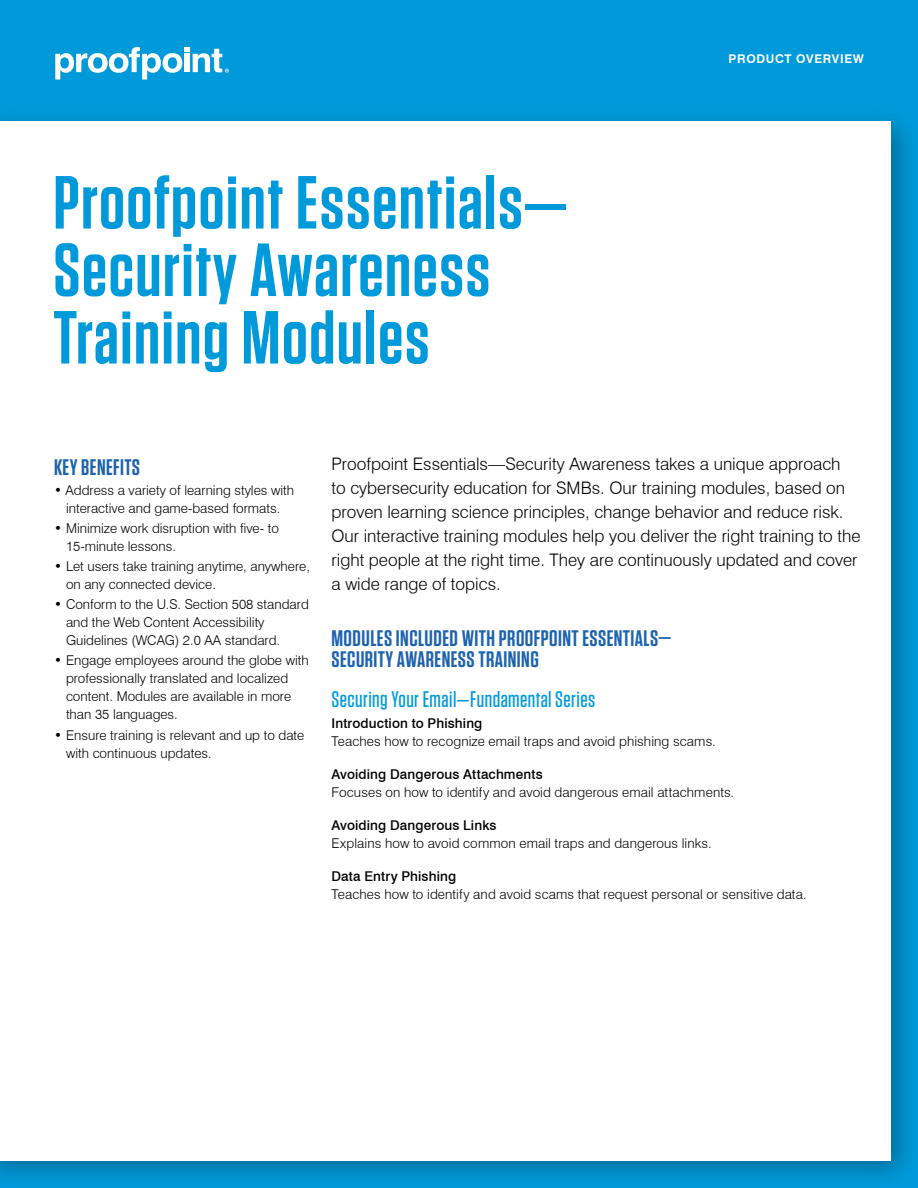
<style>
.page{position:relative;width:918px;height:1188px;background:#009ada}
.page>*{position:absolute;margin:0;border:0;box-sizing:border-box;transform-origin:0 0}
.t1{font:600 75px/67.5px "Tungsten";letter-spacing:.02em;color:#009ada}
.t2{font:600 22.5px/21px "Tungsten";letter-spacing:.02em;color:#1e63af}
.t3{font:500 22.5px "Tungsten";letter-spacing:.02em;color:#009ada}
.t4{font:300 17.25px/24px "Swiss 721 BT";color:#000}
.t5{font:300 13.5px/18px "Swiss 721 BT";color:#000}
.t6{font:500 13.5px "Swiss 721 BT";letter-spacing:.01em;color:#000}
.t7{font:700 12px "Swiss 721 BT";letter-spacing:.05em;color:#fff}
</style>
<div class="page">
<div style="left:0;top:105px;width:918px;height:1083px;background:#000;opacity:.3"></div>
<div style="left:0;top:122px;width:891px;height:1039px;background:#fff"></div>
<svg style="left:55px;top:47px;width:174px;height:33px"></svg>
<h1 class="t1" style="left:53px;top:170px;width:515px">Proofpoint Essentials—<br>Security Awareness<br>Training Modules</h1>
<p class="t7" style="left:729px;top:51px;width:137px">PRODUCT OVERVIEW</p>
<h2 class="t2" style="left:54px;top:457px;width:88px">KEY BENEFITS</h2>
<p class="t5" style="left:54px;top:481px;width:242px;text-align:center">• Address a variety of learning styles with interactive and game-based formats.</p>
<p class="t5" style="left:66px;top:519px;width:215px;text-indent:-12px">• Minimize work disruption with five- to<br>15-minute lessons.</p>
<p class="t5" style="left:66px;top:557px;width:245px;text-indent:-12px">• Let users take training anytime, anywhere, on any connected device.</p>
<p class="t5" style="left:66px;top:595px;width:244px;text-indent:-12px">• Conform to the U.S. Section 508 standard and the Web Content Accessibility<br>Guidelines (WCAG) 2.0 AA standard.</p>
<p class="t5" style="left:66px;top:652px;width:244px;text-indent:-12px">• Engage employees around the globe with professionally translated and localized content. Modules are available in more than 35 languages.</p>
<p class="t5" style="left:66px;top:726px;width:240px;text-indent:-12px">• Ensure training is relevant and up to date with continuous updates.</p>
<p class="t4" style="left:332px;top:451px;width:531px">Proofpoint Essentials—Security Awareness takes a unique approach<br>to cybersecurity education for SMBs. Our training modules, based on proven learning science principles, change behavior and reduce risk.<br>Our interactive training modules help you deliver the right training to the right people at the right time. They are continuously updated and cover a wide range of topics.</p>
<h2 class="t2" style="left:332px;top:629px;width:341px">MODULES INCLUDED WITH PROOFPOINT ESSENTIALS—<br>SECURITY AWARENESS TRAINING</h2>
<h2 class="t3" style="left:332px;top:687px;width:265px">Securing Your Email—Fundamental Series</h2>
<p class="t6" style="left:332px;top:715px;width:152px">Introduction to Phishing</p>
<p class="t5" style="left:332px;top:733px;width:386px">Teaches how to recognize email traps and avoid phishing scams.</p>
<p class="t6" style="left:332px;top:766px;width:213px">Avoiding Dangerous Attachments</p>
<p class="t5" style="left:332px;top:784px;width:404px">Focuses on how to identify and avoid dangerous email attachments.</p>
<p class="t6" style="left:332px;top:817px;width:167px">Avoiding Dangerous Links</p>
<p class="t5" style="left:332px;top:835px;width:382px">Explains how to avoid common email traps and dangerous links.</p>
<p class="t6" style="left:332px;top:868px;width:126px">Data Entry Phishing</p>
<p class="t5" style="left:332px;top:886px;width:477px">Teaches how to identify and avoid scams that request personal or sensitive data.</p>
</div>
